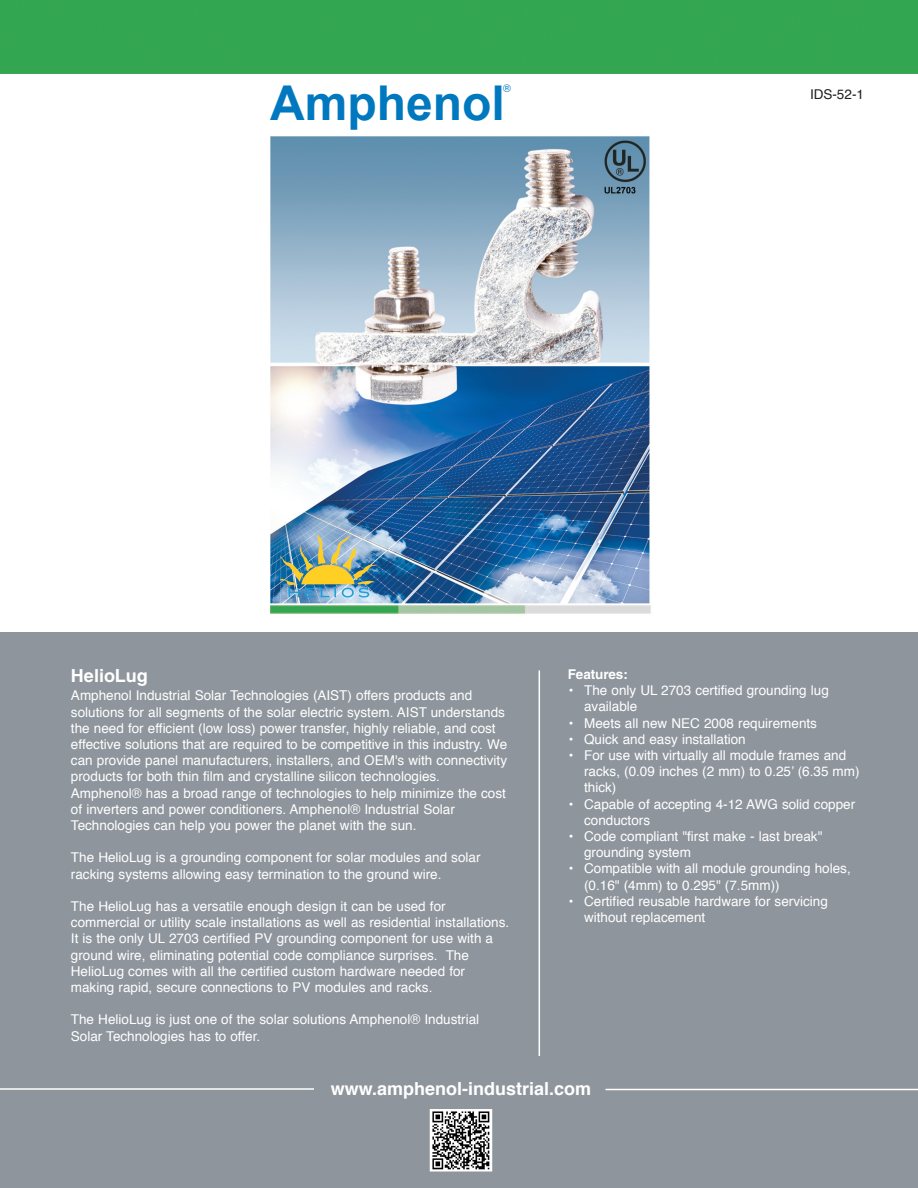
<style>
.page{position:relative;width:918px;height:1188px;background:#fff}
.page>*{position:absolute;margin:0;border:0;box-sizing:border-box;transform-origin:0 0}
.t1{font:700 48px "Arial";color:#0078bf}
.t2{font:700 18px "Helvetica";color:#fff}
.t3{font:700 18px "Helvetica LT Std";color:#fff}
.t4{font:13.5px/16.2px "Helvetica";color:#fff}
.t5{font:700 13.5px "Helvetica LT Std";color:#fff}
.t6{font:13.5px "Helvetica";color:#231f20}
.t7{font:10.5px "Helvetica";color:#0078bf}
</style>
<div class="page">
<img style="left:0;top:0;width:918px;height:614px">
<div style="left:0;top:632px;width:918px;height:556px;background:#8f959d"></div>
<hr style="left:0;top:1088px;width:314px;height:2px;background:#fff">
<hr style="left:605px;top:1089px;width:313px;height:1px;background:#fff">
<hr style="left:539px;top:670px;width:1px;height:386px;background:#fff">
<img style="left:433px;top:1112px;width:56px;height:57px">
<div style="left:430px;top:1109px;width:62px;height:63px;border:2px solid #fff"></div>
<p class="t7" style="left:503px;top:84px;width:9px">®</p>
<h1 class="t1" style="left:270px;top:76px;width:236px">Amphenol</h1>
<p class="t6" style="left:810px;top:89px;width:56px">IDS-52-1</p>
<h2 class="t3" style="left:71px;top:669px;width:78px">HelioLug</h2>
<p class="t4" style="left:71px;top:689px;width:438px">Amphenol Industrial Solar Technologies (AIST) offers products and solutions for all segments of the solar electric system. AIST understands the need for efficient (low loss) power transfer, highly reliable, and cost effective solutions that are required to be competitive in this industry. We can provide panel manufacturers, installers, and OEM's with connectivity products for both thin film and crystalline silicon technologies.<br>Amphenol® has a broad range of technologies to help minimize the cost of inverters and power conditioners. Amphenol® Industrial Solar Technologies can help you power the planet with the sun.</p>
<p class="t4" style="left:71px;top:851px;width:411px">The HelioLug is a grounding component for solar modules and solar racking systems allowing easy termination to the ground wire.</p>
<p class="t4" style="left:71px;top:899px;width:440px">The HelioLug has a versatile enough design it can be used for commercial or utility scale installations as well as residential installations.<br>It is the only UL 2703 certified PV grounding component for use with a ground wire, eliminating potential code compliance surprises. The HelioLug comes with all the certified custom hardware needed for making rapid, secure connections to PV modules and racks.</p>
<p class="t4" style="left:71px;top:1013px;width:410px">The HelioLug is just one of the solar solutions Amphenol® Industrial<br>Solar Technologies has to offer.</p>
<p class="t5" style="left:568px;top:669px;width:61px">Features:</p>
<p class="t4" style="left:584px;top:683px;width:246px;text-indent:-15px">• The only UL 2703 certified grounding lug available</p>
<p class="t4" style="left:569px;top:716px;width:250px">• Meets all new NEC 2008 requirements</p>
<p class="t4" style="left:569px;top:732px;width:178px">• Quick and easy installation</p>
<p class="t4" style="left:584px;top:748px;width:277px;text-indent:-15px">• For use with virtually all module frames and racks, (0.09 inches (2 mm) to 0.25’ (6.35 mm) thick)</p>
<p class="t4" style="left:584px;top:797px;width:273px;text-indent:-15px">• Capable of accepting 4-12 AWG solid copper conductors</p>
<p class="t4" style="left:584px;top:829px;width:240px;text-indent:-15px">• Code compliant "first make - last break" grounding system</p>
<p class="t4" style="left:584px;top:862px;width:268px;text-indent:-15px">• Compatible with all module grounding holes, (0.16" (4mm) to 0.295" (7.5mm))</p>
<p class="t4" style="left:584px;top:894px;width:245px;text-indent:-15px">• Certified reusable hardware for servicing without replacement</p>
<h2 class="t2" style="left:331px;top:1081px;width:262px">www.amphenol-industrial.com</h2>
</div>
